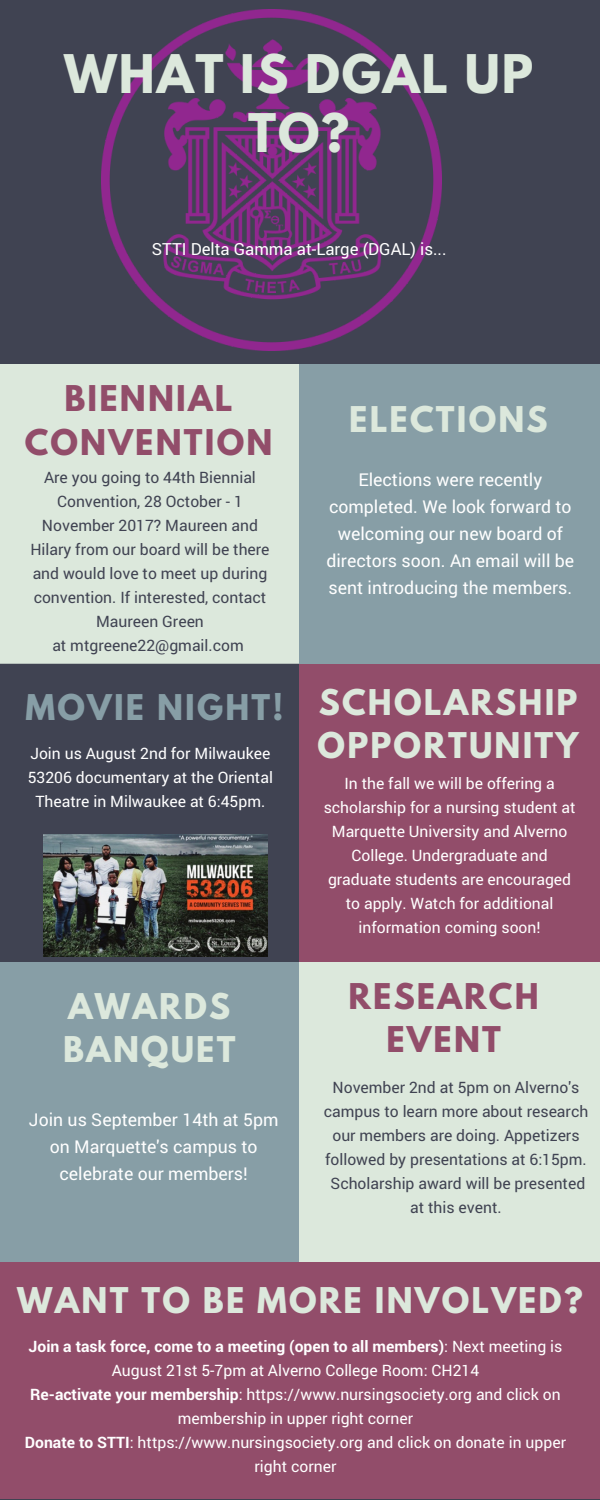
<style>
.page{position:relative;width:600px;height:1500px;background:#404352}
.page>*{position:absolute;margin:0;border:0;box-sizing:border-box;transform-origin:0 0}
.t1{font:700 47.2px/59.2px "League Spartan";letter-spacing:.04em;color:#dce8dc;text-align:center}
.t2{font:700 31.4px/43.5px "League Spartan";letter-spacing:.07em;color:#dce8dc}
.t3{font:700 31.4px/43.5px "League Spartan";letter-spacing:.07em;color:#924d6a;text-align:center}
.t4{font:700 31.4px "League Spartan";letter-spacing:.07em;color:#879ea6}
.t5{font:17.7px/27px "Roboto";color:#fff;text-align:center}
.t6{font:16.7px "Roboto";color:#fff}
.t7{font:15.7px/24px "Roboto";color:#fff;text-align:center}
.t8{font:15.7px/24px "Roboto";color:#404352;text-align:center}
.s1{font-weight:700}
</style>
<div class="page">
<div style="left:299px;top:364px;width:300px;height:300px;background:#879ea6"></div>
<div style="left:0;top:364px;width:299px;height:300px;background:#dce8dc"></div>
<div style="left:300px;top:664px;width:300px;height:300px;background:#924d6a"></div>
<div style="left:0;top:962px;width:300px;height:300px;background:#879ea6"></div>
<div style="left:300px;top:962px;width:300px;height:300px;background:#dce8dc"></div>
<div style="left:0;top:1262px;width:600px;height:237px;background:#924d6a"></div>
<img style="left:101px;top:10px;width:341px;height:340px">
<img style="left:43px;top:834px;width:225px;height:123px">
<h1 class="t1" style="left:64px;top:50px;width:471px">WHAT IS DGAL UP<br>TO?</h1>
<p class="t6" style="left:152px;top:238px;width:296px">STTI Delta Gamma at-Large (DGAL) is...</p>
<h2 class="t3" style="left:25px;top:381px;width:249px">BIENNIAL<br>CONVENTION</h2>
<p class="t8" style="left:30px;top:465px;width:241px">Are you going to 44th Biennial<br>Convention, 28 October - 1<br>November 2017? Maureen and<br>Hilary from our board will be there and would love to meet up during convention. If interested, contact<br>Maureen Green<br>at mtgreene22@gmail.com</p>
<h2 class="t4" style="left:26px;top:692px;width:259px">MOVIE NIGHT!</h2>
<p class="t7" style="left:28px;top:741px;width:247px">Join us August 2nd for Milwaukee<br>53206 documentary at the Oriental<br>Theatre in Milwaukee at 6:45pm.</p>
<h2 class="t2" style="left:63px;top:988px;width:174px">AWARDS<br>BANQUET</h2>
<p class="t5" style="left:29px;top:1106px;width:251px">Join us September 14th at 5pm on Marquette's campus to celebrate our members!</p>
<h2 class="t2" style="left:349px;top:402px;width:200px">ELECTIONS</h2>
<p class="t5" style="left:326px;top:465px;width:249px">Elections were recently completed. We look forward to welcoming our new board of directors soon. An email will be sent introducing the members.</p>
<h2 class="t2" style="left:318px;top:684px;width:263px">SCHOLARSHIP<br>OPPORTUNITY</h2>
<p class="t7" style="left:324px;top:771px;width:253px">In the fall we will be offering a scholarship for a nursing student at<br>Marquette University and Alverno<br>College. Undergraduate and graduate students are encouraged to apply. Watch for additional information coming soon!</p>
<h2 class="t3" style="left:349px;top:978px;width:192px">RESEARCH<br>EVENT</h2>
<p class="t8" style="left:324px;top:1075px;width:266px">November 2nd at 5pm on Alverno's campus to learn more about research our members are doing. Appetizers followed by presentations at 6:15pm.<br>Scholarship award will be presented at this event.</p>
<h2 class="t2" style="left:17px;top:1282px;width:567px">WANT TO BE MORE INVOLVED?</h2>
<p class="t7" style="left:25px;top:1334px;width:543px"><span class="s1">Join a task force, come to a meeting (open to all members)</span>: Next meeting is August 21st 5-7pm at Alverno College Room: CH214<br><span class="s1">Re-activate your membership</span>: https://www.nursingsociety.org and click on membership in upper right corner<br><span class="s1">Donate to STTI</span>: https://www.nursingsociety.org and click on donate in upper right corner</p>
</div>
